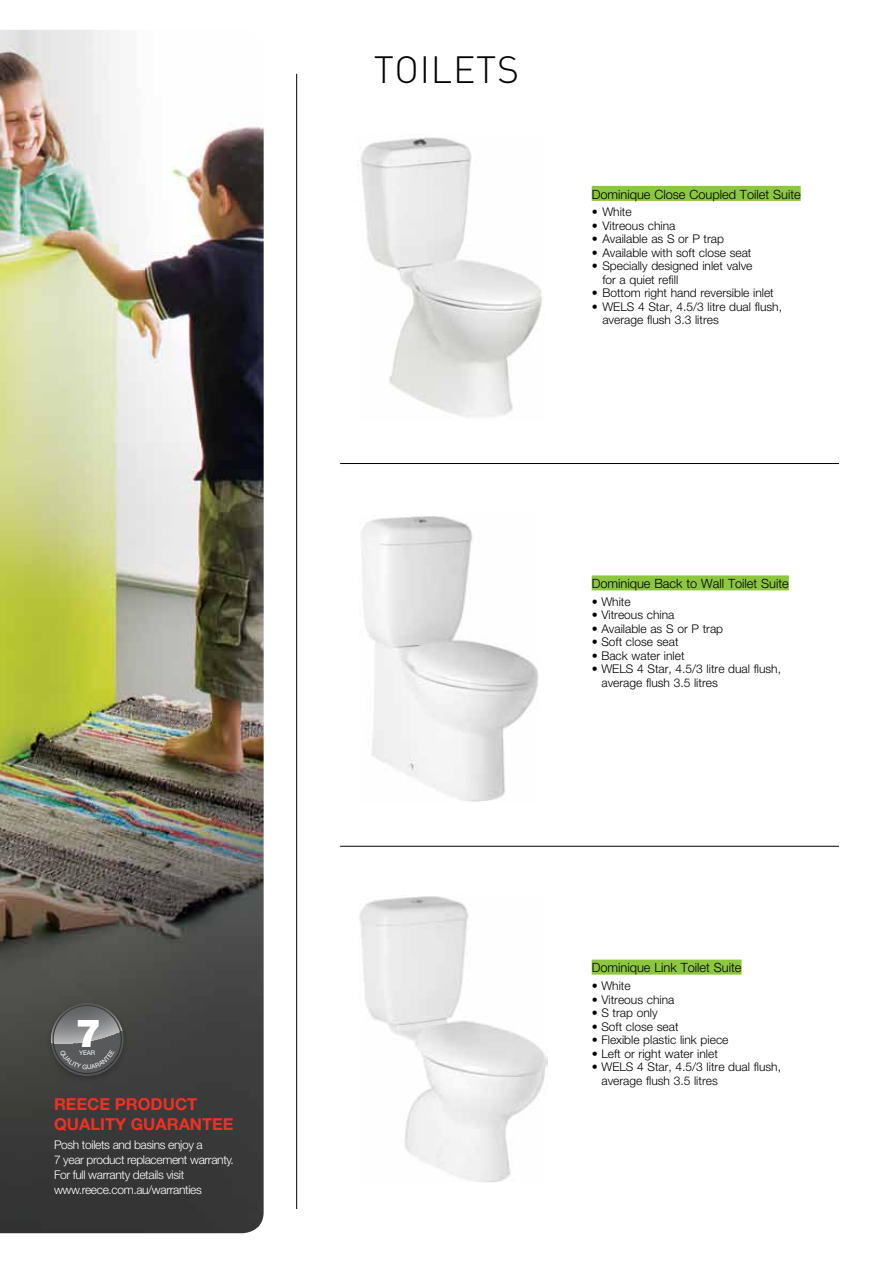
<style>
.page{position:relative;width:893px;height:1263px;background:#fff}
.page>*{position:absolute;margin:0;border:0;box-sizing:border-box;transform-origin:0 0}
.t1{font:900 38.85px "Helvetica Neue";color:#fff}
.t2{font:300 37.5px "DIN Pro";letter-spacing:.02em;color:#000}
.t3{font:700 16.5px/19.5px "Helvetica Neue";color:#ee3124}
.t4{font:300 12.75px "Helvetica Neue";color:#000}
.t5{font:300 12px/13.5px "Helvetica Neue";color:#000}
.t6{font:300 12px/15px "Helvetica Neue";letter-spacing:-.03em;color:#fff}
.t7{font:6.3px "Helvetica Neue";color:#fff}
</style>
<div class="page">
<img style="left:0;top:30px;width:264px;height:1203px">
<img style="left:361px;top:516px;width:178px;height:286px">
<img style="left:359px;top:896px;width:188px;height:286px">
<hr style="left:296px;top:74px;width:1px;height:1135px;background:#000">
<img style="left:357px;top:134px;width:186px;height:283px">
<div style="left:592px;top:186px;width:209px;height:15px;background:#8dc63f"></div>
<div style="left:592px;top:575px;width:197px;height:15px;background:#8dc63f"></div>
<div style="left:592px;top:960px;width:150px;height:15px;background:#8dc63f"></div>
<hr style="left:340px;top:463px;width:499px;height:1px;background:#000">
<hr style="left:340px;top:846px;width:499px;height:1px;background:#000">
<img style="left:47px;top:1001px;width:82px;height:82px">
<svg style="left:51px;top:1003px;width:73px;height:73px;background:#636464"></svg>
<h1 class="t1" style="left:75px;top:1010px;width:27px">7</h1>
<p class="t7" style="left:79px;top:1049px;width:18px">YEAR</p>
<h3 class="t3" style="left:54px;top:1094px;width:181px">REECE PRODUCT<br>QUALITY GUARANTEE</h3>
<p class="t6" style="left:54px;top:1137px;width:181px">Posh toilets and basins enjoy a<br>7 year product replacement warranty.<br>For full warranty details visit www.reece.com.au/warranties</p>
<h2 class="t2" style="left:374px;top:44px;width:147px">TOILETS</h2>
<p class="t4" style="left:592px;top:186px;width:211px">Dominique Close Coupled Toilet Suite</p>
<p class="t5" style="left:592px;top:205px;width:41px">• White</p>
<p class="t5" style="left:592px;top:219px;width:85px">• Vitreous china</p>
<p class="t5" style="left:592px;top:232px;width:134px">• Available as S or P trap</p>
<p class="t5" style="left:592px;top:246px;width:161px">• Available with soft close seat</p>
<p class="t5" style="left:602px;top:259px;width:152px;text-indent:-11px">• Specially designed inlet valve for a quiet refill</p>
<p class="t5" style="left:592px;top:286px;width:184px">• Bottom right hand reversible inlet</p>
<p class="t5" style="left:602px;top:300px;width:181px;text-indent:-11px">• WELS 4 Star, 4.5/3 litre dual flush, average flush 3.3 litres</p>
<p class="t4" style="left:592px;top:576px;width:199px">Dominique Back to Wall Toilet Suite</p>
<p class="t5" style="left:592px;top:595px;width:40px">• White</p>
<p class="t5" style="left:592px;top:608px;width:84px">• Vitreous china</p>
<p class="t5" style="left:592px;top:622px;width:133px">• Available as S or P trap</p>
<p class="t5" style="left:592px;top:635px;width:88px">• Soft close seat</p>
<p class="t5" style="left:592px;top:649px;width:94px">• Back water inlet</p>
<p class="t5" style="left:601px;top:662px;width:181px;text-indent:-10px">• WELS 4 Star, 4.5/3 litre dual flush, average flush 3.5 litres</p>
<p class="t4" style="left:592px;top:960px;width:151px">Dominique Link Toilet Suite</p>
<p class="t5" style="left:592px;top:979px;width:40px">• White</p>
<p class="t5" style="left:592px;top:992px;width:84px">• Vitreous china</p>
<p class="t5" style="left:592px;top:1006px;width:67px">• S trap only</p>
<p class="t5" style="left:592px;top:1019px;width:88px">• Soft close seat</p>
<p class="t5" style="left:592px;top:1033px;width:138px">• Flexible plastic link piece</p>
<p class="t5" style="left:592px;top:1046px;width:128px">• Left or right water inlet</p>
<p class="t5" style="left:601px;top:1060px;width:181px;text-indent:-10px">• WELS 4 Star, 4.5/3 litre dual flush, average flush 3.5 litres</p>
</div>
